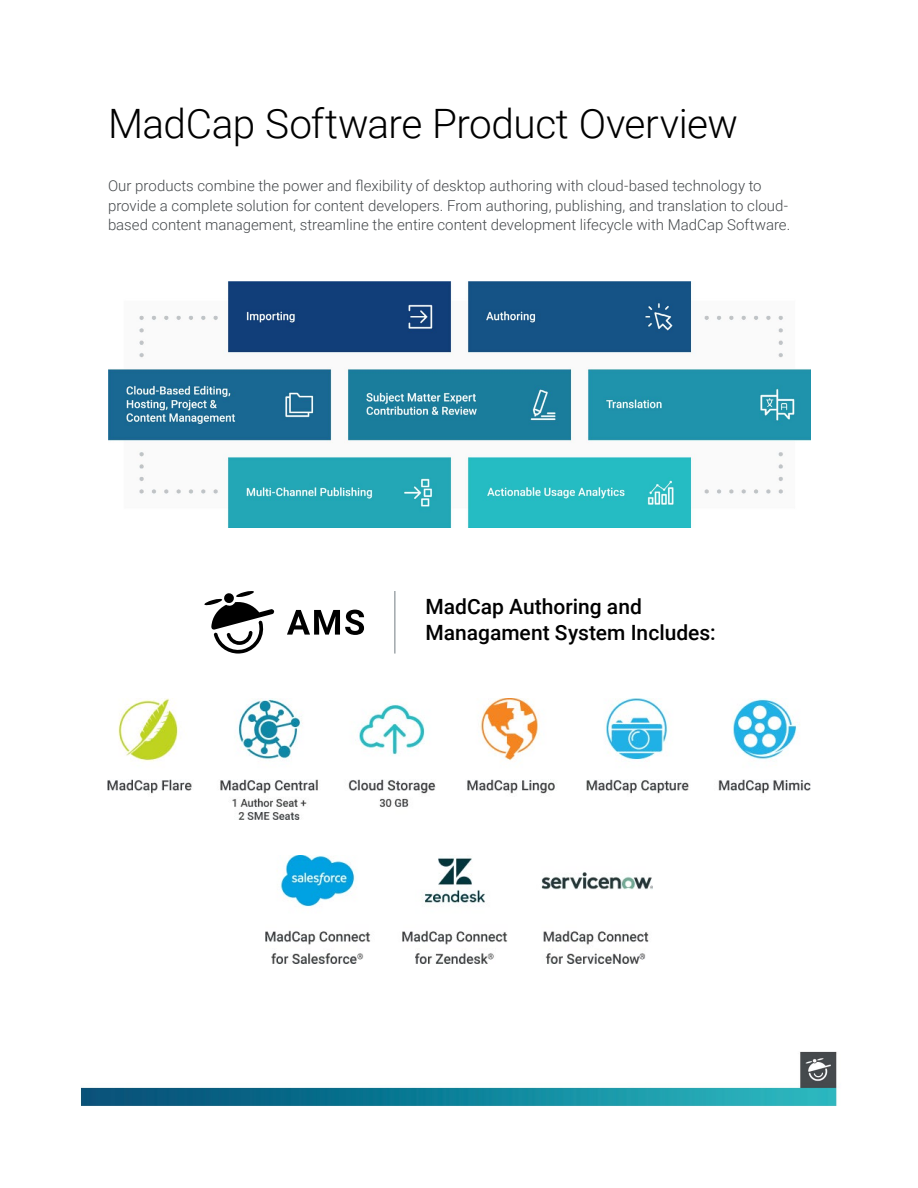
<style>
.page{position:relative;width:918px;height:1188px;background:#fff}
.page>*{position:absolute;margin:0;border:0;box-sizing:border-box;transform-origin:0 0}
.t1{font:300 40.5px "Roboto";letter-spacing:-.015em;color:#000}
.t2{font:500 21px/25.2px "Roboto";color:#000}
.t3{font:300 15px/19.5px "Roboto";color:#45494c}
</style>
<div class="page">
<img style="left:80px;top:281px;width:757px;height:825px">
<img style="left:108px;top:282px;width:702px;height:246px">
<svg style="left:204px;top:591px;width:70px;height:63px"></svg>
<svg style="left:287px;top:610px;width:77px;height:25px"></svg>
<img style="left:108px;top:699px;width:702px;height:121px">
<img style="left:265px;top:856px;width:388px;height:108px">
<hr style="left:394px;top:591px;width:2px;height:63px;background:#a1a8ac">
<h1 class="t1" style="left:108px;top:96px;width:631px">MadCap Software Product Overview</h1>
<p class="t3" style="left:108px;top:175px;width:684px">Our products combine the power and flexibility of desktop authoring with cloud-based technology to provide a complete solution for content developers. From authoring, publishing, and translation to cloud&shy;based content management, streamline the entire content development lifecycle with MadCap Software.</p>
<h2 class="t2" style="left:426px;top:594px;width:291px">MadCap Authoring and<br>Managament System Includes:</h2>
</div>
